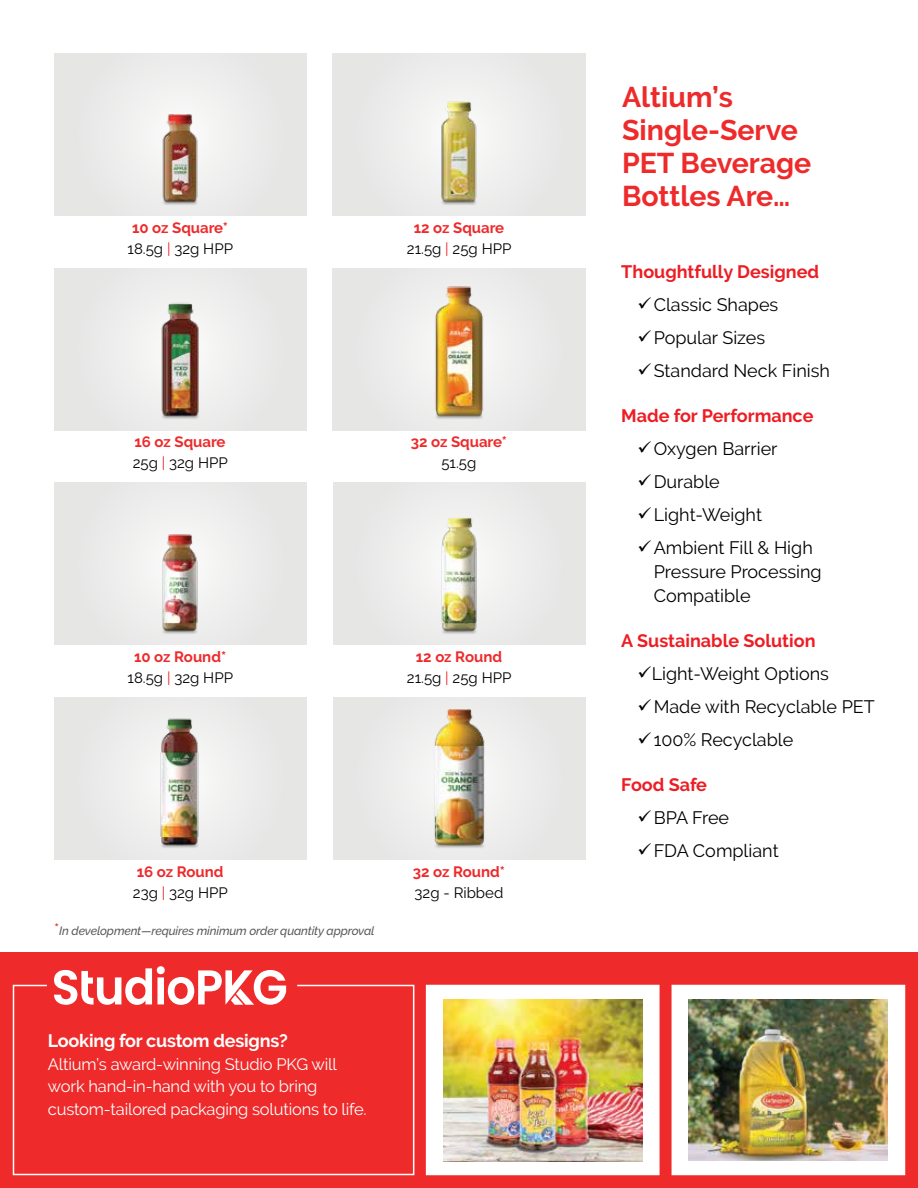
<style>
.page{position:relative;width:918px;height:1188px;background:#fff}
.page>*{position:absolute;margin:0;border:0;box-sizing:border-box;transform-origin:0 0}
.t1{font:700 28.5px/33px "Raleway";color:#ee2a2b}
.t2{font:18px/24px "Raleway";color:#010101}
.t3{font:700 18px "Raleway";color:#ed1d24}
.t4{font:700 18px "Raleway";letter-spacing:-.015em;color:#fff}
.t5{font:16.5px/22.5px "Raleway";letter-spacing:-.015em;color:#fff}
.t6{font:700 15px/21px "Raleway";color:#ee2a2b}
.t7{font:15px/21px "Raleway";color:#010101;text-align:center}
.t8{font:italic 500 12px "Raleway";letter-spacing:-.015em;color:#59595c}
.s1{font-weight:400;color:#010101}
.s2{font-weight:400;color:#ed1d24}
.s3{font-weight:700;color:#ee2a2b}
.s4{color:#ed1d24}
.s5{font-weight:400;font-style:normal;font-size:16.5px;color:#ed1d24}
</style>
<div class="page">
<div style="left:0;top:952px;width:918px;height:236px;background:#ee2a2b"></div>
<div style="left:54px;top:483px;width:252px;height:162px;background:#e8e8e7"></div>
<div style="left:54px;top:54px;width:252px;height:162px;background:#e8e8e7"></div>
<div style="left:54px;top:268px;width:252px;height:162px;background:#e8e8e7"></div>
<div style="left:54px;top:697px;width:252px;height:162px;background:#e8e7e7"></div>
<div style="left:333px;top:483px;width:252px;height:162px;background:#e8e8e7"></div>
<div style="left:333px;top:54px;width:252px;height:162px;background:#e8e8e7"></div>
<div style="left:333px;top:268px;width:252px;height:162px;background:#e8e7e7"></div>
<div style="left:333px;top:697px;width:252px;height:162px;background:#e8e7e7"></div>
<svg style="left:54px;top:966px;width:232px;height:18px"></svg>
<svg style="left:12px;top:984px;width:403px;height:192px"></svg>
<div style="left:427px;top:986px;width:232px;height:188px;background:#fff"></div>
<div style="left:426px;top:985px;width:234px;height:190px;border:2px solid #fff"></div>
<div style="left:672px;top:985px;width:233px;height:190px;background:#fff"></div>
<img style="left:125px;top:80px;width:111px;height:125px">
<img style="left:404px;top:80px;width:111px;height:125px">
<img style="left:125px;top:295px;width:111px;height:124px">
<img style="left:404px;top:286px;width:111px;height:133px">
<img style="left:125px;top:509px;width:111px;height:125px">
<img style="left:404px;top:509px;width:111px;height:125px">
<img style="left:125px;top:718px;width:111px;height:130px">
<img style="left:404px;top:709px;width:111px;height:139px">
<img style="left:443px;top:999px;width:199px;height:162px">
<img style="left:689px;top:999px;width:199px;height:162px">
<p class="t6" style="left:128px;top:217px;width:107px">10 oz Square*<br><span class="s1">18.5g</span> <span class="s2">|</span> <span class="s1">32g HPP</span></p>
<p class="t7" style="left:407px;top:217px;width:106px"><span class="s3">12 oz Square<br></span>21.5g <span class="s4">|</span> 25g HPP</p>
<p class="t6" style="left:133px;top:432px;width:97px">16 oz Square<br><span class="s1">25g</span> <span class="s2">|</span> <span class="s1">32g HPP</span></p>
<p class="t6" style="left:411px;top:432px;width:98px">32 oz Square*</p>
<p class="t7" style="left:441px;top:453px;width:36px">51.5g</p>
<p class="t7" style="left:128px;top:646px;width:107px"><span class="s3">10 oz Round*<br></span>18.5g <span class="s4">|</span> 32g HPP</p>
<p class="t7" style="left:407px;top:646px;width:106px"><span class="s3">12 oz Round<br></span>21.5g <span class="s4">|</span> 25g HPP</p>
<p class="t6" style="left:133px;top:861px;width:96px">16 oz Round<br><span class="s1">23g</span> <span class="s2">|</span> <span class="s1">32g HPP</span></p>
<p class="t8" style="left:54px;top:924px;width:322px"><span class="s5">*</span>In development—requires minimum order quantity approval</p>
<p class="t4" style="left:48px;top:1031px;width:241px">Looking for custom designs?</p>
<p class="t5" style="left:48px;top:1053px;width:320px">Altium’s award-winning Studio PKG will work hand-in-hand with you to bring custom-tailored packaging solutions to life.</p>
<p class="t6" style="left:413px;top:861px;width:94px">32 oz Round*</p>
<p class="t7" style="left:415px;top:882px;width:90px">32g - Ribbed</p>
<h1 class="t1" style="left:622px;top:81px;width:191px">Altium’s<br>Single-Serve<br>PET Beverage<br>Bottles Are…</h1>
<p class="t3" style="left:621px;top:261px;width:199px">Thoughtfully Designed</p>
<p class="t2" style="left:638px;top:293px;width:142px">✓ Classic Shapes</p>
<p class="t2" style="left:638px;top:326px;width:129px">✓ Popular Sizes</p>
<p class="t2" style="left:638px;top:359px;width:194px">✓ Standard Neck Finish</p>
<p class="t3" style="left:621px;top:405px;width:194px">Made for Performance</p>
<p class="t2" style="left:638px;top:437px;width:142px">✓ Oxygen Barrier</p>
<p class="t2" style="left:638px;top:470px;width:84px">✓ Durable</p>
<p class="t2" style="left:638px;top:503px;width:126px">✓ Light-Weight</p>
<p class="t2" style="left:654px;top:536px;width:170px;text-indent:-16px">✓ Ambient Fill &amp; High<br>Pressure Processing<br>Compatible</p>
<p class="t3" style="left:621px;top:630px;width:196px">A Sustainable Solution</p>
<p class="t2" style="left:638px;top:662px;width:193px">✓Light-Weight Options</p>
<p class="t2" style="left:638px;top:695px;width:239px">✓Made with Recyclable PET</p>
<p class="t2" style="left:638px;top:728px;width:157px">✓ 100% Recyclable</p>
<p class="t3" style="left:621px;top:774px;width:87px">Food Safe</p>
<p class="t2" style="left:638px;top:806px;width:93px">✓BPA Free</p>
<p class="t2" style="left:638px;top:839px;width:143px">✓FDA Compliant</p>
</div>
